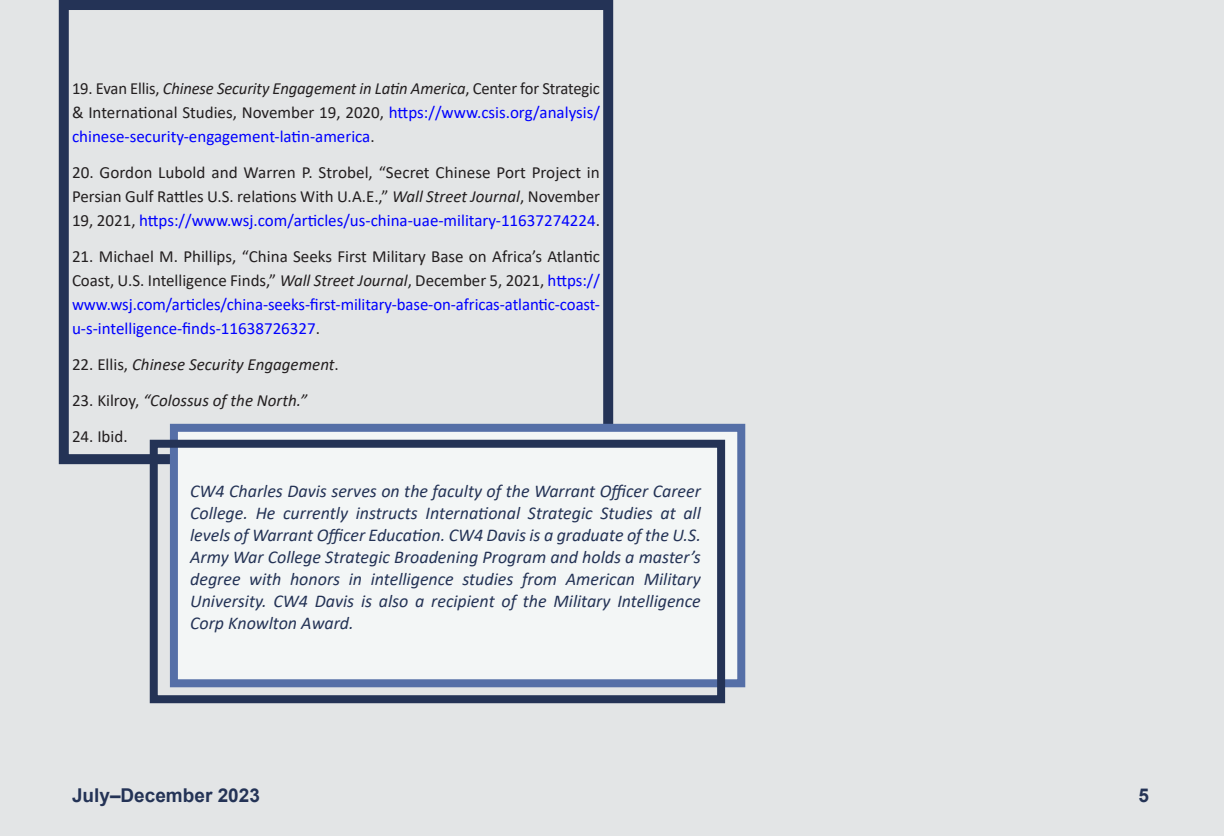
<style>
.page{position:relative;width:1224px;height:836px;background:#fff}
.page>*{position:absolute;margin:0;border:0;box-sizing:border-box;transform-origin:0 0}
.t1{font:700 19px "Arial";color:#243356}
.Biography{font:italic 18px/22px "Calibri";color:#243356;text-align:justify}
.Endnote_text{font:17px/24px "Calibri";color:#231f20;text-align:justify}
.Endnote_text-2{font:17px/24px "Calibri";color:#00f;text-align:justify}
.Endnote_text-3{font:italic 17px "Calibri";color:#231f20}
.s1{font-style:italic}
.s2{color:#00f}
.s3{color:#231f20}
.s4{font-style:italic;color:#231f20}
.s5{font-style:normal}
</style>
<div class="page">
<div style="left:0;top:0;width:1224px;height:835px;background:#e3e5e6"></div>
<div style="left:59px;top:0;width:554px;height:464px;border:10px solid #243356"></div>
<div style="left:170px;top:423px;width:567px;height:256px;background:#f3f6f6"></div>
<div style="left:170px;top:423px;width:575px;height:264px;border:8px solid #556fa7"></div>
<div style="left:150px;top:439px;width:575px;height:264px;border:8px solid #243356"></div>
<p class="Endnote_text" style="left:72px;top:75px;width:530px">19. Evan Ellis, <span class="s1">Chinese Security Engagement in Latin America</span>, Center for Strategic &amp; International Studies, November 19, 2020, <span class="s2">https://www.csis.org/analysis/ chinese-security-engagement-latin-america</span>.</p>
<p class="Endnote_text" style="left:72px;top:159px;width:530px">20. Gordon Lubold and Warren P. Strobel, “Secret Chinese Port Project in Persian Gulf Rattles U.S. relations With U.A.E.,” <span class="s1">Wall Street Journal</span>, November 19, 2021, <span class="s2">https://www.wsj.com/articles/us-china-uae-military-11637274224</span>.</p>
<p class="Endnote_text-2" style="left:72px;top:243px;width:530px"><span class="s3">21. Michael M. Phillips, “China Seeks First Military Base on Africa’s Atlantic Coast, U.S. Intelligence Finds,”</span> <span class="s4">Wall Street Journal</span><span class="s3">, December 5, 2021,</span> https:// www.wsj.com/articles/china-seeks-first-military-base-on-africas-atlantic-coast&shy;u-s-intelligence-finds-11638726327<span class="s3">.</span></p>
<p class="Endnote_text-3" style="left:72px;top:352px;width:268px"><span class="s5">22. Ellis,</span> Chinese Security Engagement<span class="s5">.</span></p>
<p class="Endnote_text-3" style="left:72px;top:388px;width:237px"><span class="s5">23. Kilroy,</span> “Colossus of the North.”</p>
<p class="Endnote_text" style="left:72px;top:423px;width:57px">24. Ibid.</p>
<p class="Biography" style="left:190px;top:479px;width:512px">CW4 Charles Davis serves on the faculty of the Warrant Officer Career College. He currently instructs International Strategic Studies at all levels of Warrant Officer Education. CW4 Davis is a graduate of the U.S.<br>Army War College Strategic Broadening Program and holds a master’s degree with honors in intelligence studies from American Military University. CW4 Davis is also a recipient of the Military Intelligence Corp Knowlton Award.</p>
<p class="t1" style="left:72px;top:781px;width:189px">July–December 2023</p>
<p class="t1" style="left:1139px;top:782px;width:12px">5</p>
</div>
